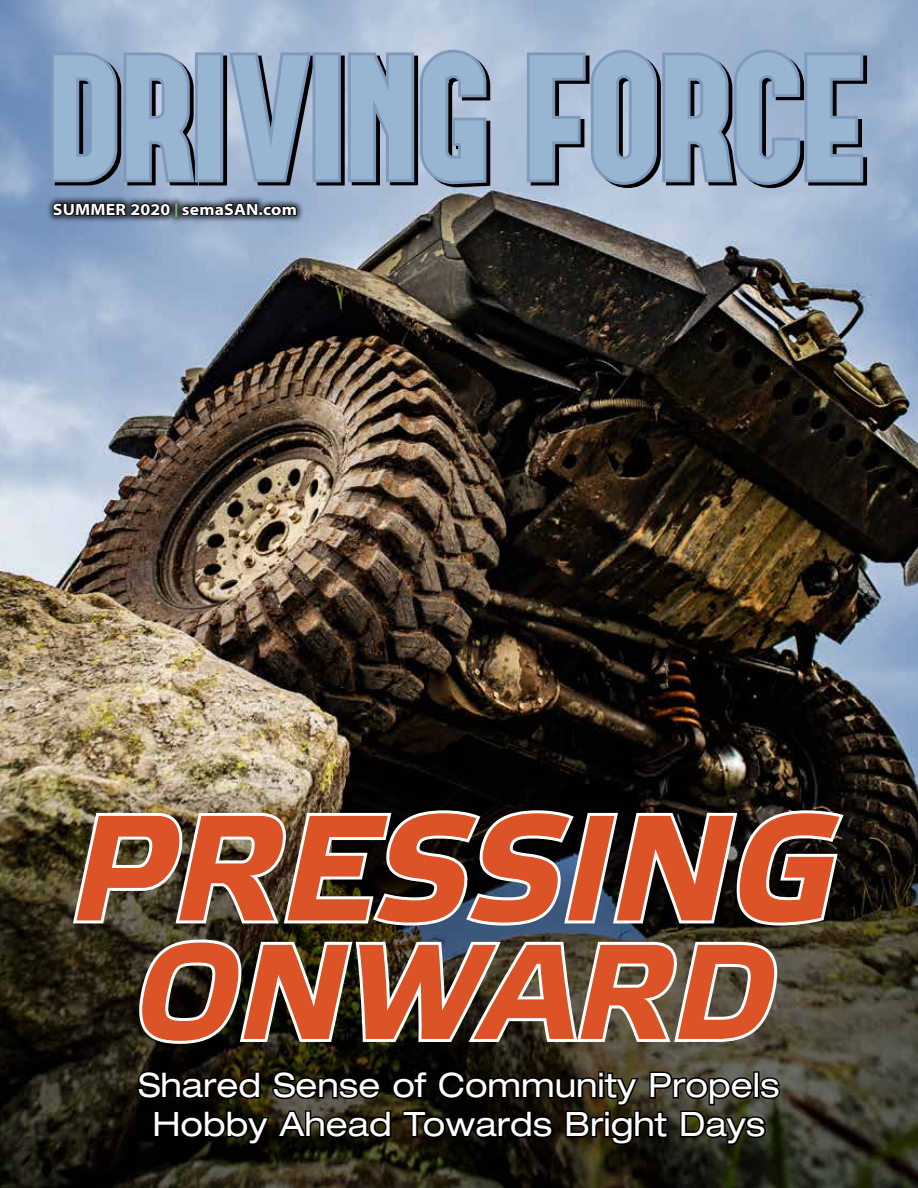
<style>
.page{position:relative;width:918px;height:1188px;background:#fff}
.page>*{position:absolute;margin:0;border:0;box-sizing:border-box;transform-origin:0 0}
.t1{font:italic 700 150px "Etelka Text";color:#db5327}
.t2{font:italic 700 135px "Etelka Text";color:#db5327}
.t3{font:expanded 33.6px/39px "Helvetica Neue LT Std";color:#fff;text-align:center}
.t4{font:700 semi-expanded 16.5px "Myriad Pro";letter-spacing:.01em;color:#fff}
.s1{font-family:"PT Sans";font-stretch:normal;color:#70c165}
</style>
<div class="page">
<img style="left:0;top:0;width:918px;height:1188px">
<div style="left:316px;top:56px;width:29px;height:130px;border:3px solid #000"></div>
<div style="left:314px;top:54px;width:25px;height:127px;background:#98b5d1"></div>
<div style="left:313px;top:52px;width:28px;height:130px;border:3px solid #7f9abc"></div>
<svg style="left:346px;top:48px;width:146px;height:141px;background:#8ba3bc"></svg>
<svg style="left:525px;top:48px;width:344px;height:142px;background:#8ba3bd"></svg>
<svg style="left:136px;top:1069px;width:646px;height:82px;background:#16140c"></svg>
<svg style="left:49px;top:51px;width:268px;height:192px;background:#8198b2"></svg>
<img style="left:69px;top:807px;width:779px;height:122px">
<svg style="left:129px;top:937px;width:651px;height:110px"></svg>
<p class="t4" style="left:53px;top:200px;width:246px">SUMMER 2020 <span class="s1">|</span> semaSAN.com</p>
<h1 class="t1" style="left:72px;top:783px;width:768px">PRESSING</h1>
<h2 class="t2" style="left:135px;top:915px;width:642px">ONWARD</h2>
<p class="t3" style="left:138px;top:1065px;width:643px">Shared Sense of Community Propels<br>Hobby Ahead Towards Bright Days</p>
</div>
